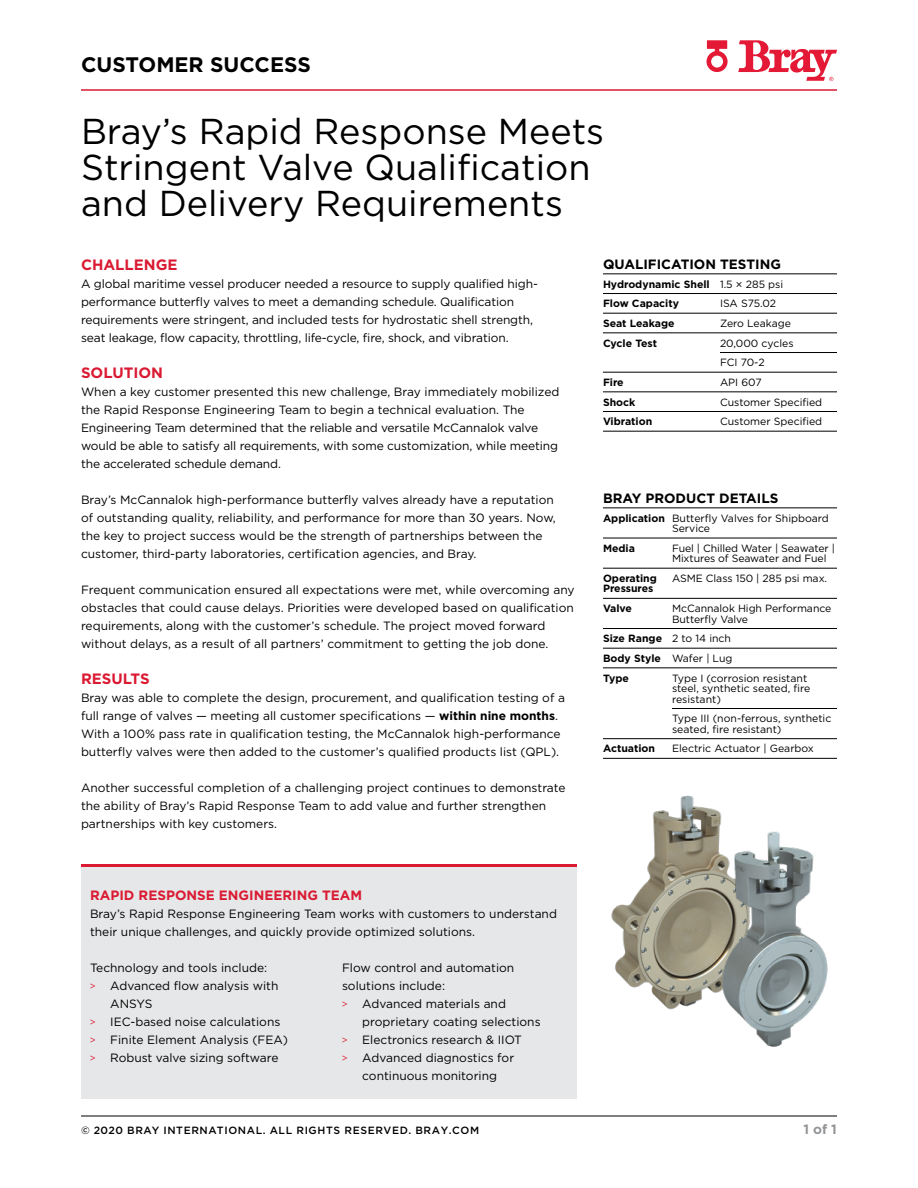
<style>
.page{position:relative;width:918px;height:1188px;background:#fff}
.page>*{position:absolute;margin:0;border:0;box-sizing:border-box;transform-origin:0 0}
.Subhead_1{font:36px/36px "Gotham Pro";color:#000}
.Subhead_1-2{font:700 21px "Gotham Pro";color:#000}
.Subhead_1-3{font:700 15px "Gotham Pro";color:#da1a32}
.Subhead_2_Table{font:700 13.5px "Gotham Pro";color:#000}
.Subhead_2{font:700 13.5px "Gotham Pro";color:#da1a32}
.t1{font:700 13.5px "Gotham Pro";color:#939598}
.Body_Text{font:12px/18px "Gotham Pro";color:#000}
.Table_Body_Small_Lef{font:10.5px/10.5px "Gotham Pro";color:#000}
.Table_Body_Small_Lef-2{font:700 10.5px/10.5px "Gotham Pro";color:#000}
.t2{font:500 10.5px "Gotham Pro";letter-spacing:.06em;color:#000}
.s1{font-weight:700}
.s2{font-family:"Proxima Nova Cond";color:#da1a32}
</style>
<div class="page">
<hr style="left:81px;top:1116px;width:756px;height:1px;background:#000">
<hr style="left:81px;top:89px;width:756px;height:2px;background:#da1a32">
<div style="left:81px;top:864px;width:495px;height:234px;background:#e6e7e8"></div>
<hr style="left:81px;top:864px;width:495px;height:3px;background:#da1a32">
<hr style="left:603px;top:508px;width:69px;height:1px;background:#000">
<hr style="left:672px;top:508px;width:165px;height:1px;background:#000">
<hr style="left:603px;top:538px;width:69px;height:1px;background:#000">
<hr style="left:672px;top:538px;width:165px;height:1px;background:#000">
<hr style="left:603px;top:568px;width:69px;height:1px;background:#000">
<hr style="left:672px;top:568px;width:165px;height:1px;background:#000">
<hr style="left:603px;top:598px;width:69px;height:1px;background:#000">
<hr style="left:672px;top:598px;width:165px;height:1px;background:#000">
<hr style="left:603px;top:628px;width:69px;height:1px;background:#000">
<hr style="left:672px;top:628px;width:165px;height:1px;background:#000">
<hr style="left:603px;top:648px;width:69px;height:1px;background:#000">
<hr style="left:672px;top:648px;width:165px;height:1px;background:#000">
<hr style="left:603px;top:668px;width:69px;height:1px;background:#000">
<hr style="left:672px;top:668px;width:165px;height:1px;background:#000">
<hr style="left:672px;top:708px;width:165px;height:1px;background:#000">
<hr style="left:603px;top:738px;width:69px;height:1px;background:#000">
<hr style="left:672px;top:738px;width:165px;height:1px;background:#000">
<hr style="left:603px;top:758px;width:69px;height:1px;background:#000">
<hr style="left:672px;top:758px;width:165px;height:1px;background:#000">
<hr style="left:603px;top:274px;width:117px;height:1px;background:#000">
<hr style="left:720px;top:274px;width:117px;height:1px;background:#000">
<hr style="left:603px;top:293px;width:117px;height:1px;background:#000">
<hr style="left:720px;top:293px;width:117px;height:1px;background:#000">
<hr style="left:603px;top:313px;width:117px;height:1px;background:#000">
<hr style="left:720px;top:313px;width:117px;height:1px;background:#000">
<hr style="left:603px;top:333px;width:117px;height:1px;background:#000">
<hr style="left:720px;top:333px;width:117px;height:1px;background:#000">
<hr style="left:720px;top:352px;width:117px;height:1px;background:#000">
<hr style="left:603px;top:372px;width:117px;height:1px;background:#000">
<hr style="left:720px;top:372px;width:117px;height:1px;background:#000">
<hr style="left:603px;top:392px;width:117px;height:1px;background:#000">
<hr style="left:720px;top:392px;width:117px;height:1px;background:#000">
<hr style="left:603px;top:411px;width:117px;height:1px;background:#000">
<hr style="left:720px;top:411px;width:117px;height:1px;background:#000">
<hr style="left:603px;top:431px;width:117px;height:1px;background:#000">
<hr style="left:720px;top:431px;width:117px;height:1px;background:#000">
<img style="left:611px;top:795px;width:83px;height:215px">
<img style="left:673px;top:799px;width:155px;height:248px">
<svg style="left:738px;top:40px;width:99px;height:41px"></svg>
<svg style="left:707px;top:40px;width:21px;height:32px"></svg>
<p class="Subhead_1-2" style="left:81px;top:52px;width:231px">CUSTOMER SUCCESS</p>
<p class="Subhead_1" style="left:81px;top:113px;width:525px">Bray’s Rapid Response Meets<br>Stringent Valve Qualification and Delivery Requirements</p>
<p class="Subhead_1-3" style="left:81px;top:256px;width:98px">CHALLENGE</p>
<p class="Body_Text" style="left:81px;top:275px;width:458px">A global maritime vessel producer needed a resource to supply qualified high&shy;performance butterfly valves to meet a demanding schedule. Qualification requirements were stringent, and included tests for hydrostatic shell strength, seat leakage, flow capacity, throttling, life-cycle, fire, shock, and vibration.</p>
<p class="Subhead_1-3" style="left:81px;top:364px;width:84px">SOLUTION</p>
<p class="Body_Text" style="left:81px;top:383px;width:480px">When a key customer presented this new challenge, Bray immediately mobilized the Rapid Response Engineering Team to begin a technical evaluation. The Engineering Team determined that the reliable and versatile McCannalok valve would be able to satisfy all requirements, with some customization, while meeting the accelerated schedule demand.</p>
<p class="Body_Text" style="left:81px;top:491px;width:476px">Bray’s McCannalok high-performance butterfly valves already have a reputation of outstanding quality, reliability, and performance for more than 30 years. Now, the key to project success would be the strength of partnerships between the customer, third-party laboratories, certification agencies, and Bray.</p>
<p class="Body_Text" style="left:81px;top:581px;width:495px">Frequent communication ensured all expectations were met, while overcoming any obstacles that could cause delays. Priorities were developed based on qualification requirements, along with the customer’s schedule. The project moved forward without delays, as a result of all partners’ commitment to getting the job done.</p>
<p class="Subhead_1-3" style="left:81px;top:670px;width:70px">RESULTS</p>
<p class="Body_Text" style="left:81px;top:689px;width:486px">Bray was able to complete the design, procurement, and qualification testing of a full range of valves — meeting all customer specifications — <span class="s1">within nine months</span>.<br>With a 100% pass rate in qualification testing, the McCannalok high-performance butterfly valves were then added to the customer’s qualified products list (QPL).</p>
<p class="Body_Text" style="left:81px;top:779px;width:486px">Another successful completion of a challenging project continues to demonstrate the ability of Bray’s Rapid Response Team to add value and further strengthen partnerships with key customers.</p>
<p class="Subhead_2_Table" style="left:603px;top:257px;width:179px">QUALIFICATION TESTING</p>
<p class="Table_Body_Small_Lef-2" style="left:603px;top:278px;width:108px">Hydrodynamic Shell</p>
<p class="Table_Body_Small_Lef" style="left:720px;top:279px;width:65px">1.5 × 285 psi</p>
<p class="Table_Body_Small_Lef-2" style="left:603px;top:298px;width:78px">Flow Capacity</p>
<p class="Table_Body_Small_Lef" style="left:720px;top:298px;width:58px">ISA S75.02</p>
<p class="Table_Body_Small_Lef-2" style="left:603px;top:318px;width:73px">Seat Leakage</p>
<p class="Table_Body_Small_Lef" style="left:720px;top:318px;width:73px">Zero Leakage</p>
<p class="Table_Body_Small_Lef-2" style="left:603px;top:337px;width:56px">Cycle Test</p>
<p class="Table_Body_Small_Lef" style="left:720px;top:338px;width:75px">20,000 cycles</p>
<p class="Table_Body_Small_Lef" style="left:720px;top:357px;width:46px">FCI 70-2</p>
<p class="Table_Body_Small_Lef-2" style="left:603px;top:377px;width:22px">Fire</p>
<p class="Table_Body_Small_Lef" style="left:720px;top:377px;width:43px">API 607</p>
<p class="Table_Body_Small_Lef-2" style="left:603px;top:396px;width:34px">Shock</p>
<p class="Table_Body_Small_Lef" style="left:720px;top:397px;width:104px">Customer Specified</p>
<p class="Table_Body_Small_Lef-2" style="left:603px;top:416px;width:51px">Vibration</p>
<p class="Table_Body_Small_Lef" style="left:720px;top:416px;width:104px">Customer Specified</p>
<p class="Subhead_2_Table" style="left:603px;top:491px;width:177px">BRAY PRODUCT DETAILS</p>
<p class="Table_Body_Small_Lef-2" style="left:603px;top:512px;width:64px">Application</p>
<p class="Table_Body_Small_Lef" style="left:672px;top:513px;width:158px">Butterfly Valves for Shipboard<br>Service</p>
<p class="Table_Body_Small_Lef-2" style="left:603px;top:542px;width:34px">Media</p>
<p class="Table_Body_Small_Lef" style="left:672px;top:543px;width:164px">Fuel | Chilled Water | Seawater |<br>Mixtures of Seawater and Fuel</p>
<p class="Table_Body_Small_Lef-2" style="left:603px;top:573px;width:55px">Operating<br>Pressures</p>
<p class="Table_Body_Small_Lef" style="left:672px;top:573px;width:157px">ASME Class 150 | 285 psi max.</p>
<p class="Table_Body_Small_Lef-2" style="left:603px;top:603px;width:30px">Valve</p>
<p class="Table_Body_Small_Lef" style="left:672px;top:603px;width:161px">McCannalok High Performance<br>Butterfly Valve</p>
<p class="Table_Body_Small_Lef-2" style="left:603px;top:633px;width:61px">Size Range</p>
<p class="Table_Body_Small_Lef" style="left:672px;top:633px;width:61px">2 to 14 inch</p>
<p class="Table_Body_Small_Lef-2" style="left:603px;top:653px;width:60px">Body Style</p>
<p class="Table_Body_Small_Lef" style="left:672px;top:653px;width:62px">Wafer | Lug</p>
<p class="Table_Body_Small_Lef-2" style="left:603px;top:672px;width:28px">Type</p>
<p class="Table_Body_Small_Lef" style="left:672px;top:673px;width:140px">Type I (corrosion resistant steel, synthetic seated, fire resistant)</p>
<p class="Table_Body_Small_Lef" style="left:672px;top:713px;width:161px">Type III (non-ferrous, synthetic seated, fire resistant)</p>
<p class="Table_Body_Small_Lef-2" style="left:603px;top:743px;width:54px">Actuation</p>
<p class="Table_Body_Small_Lef" style="left:672px;top:743px;width:144px">Electric Actuator | Gearbox</p>
<p class="Subhead_2" style="left:90px;top:887px;width:274px">RAPID RESPONSE ENGINEERING TEAM</p>
<p class="Body_Text" style="left:90px;top:905px;width:469px">Bray’s Rapid Response Engineering Team works with customers to understand their unique challenges, and quickly provide optimized solutions.</p>
<p class="Body_Text" style="left:90px;top:959px;width:179px">Technology and tools include:</p>
<p class="Body_Text" style="left:110px;top:977px;width:170px;text-indent:-20px"><span class="s2">&gt;</span> Advanced flow analysis with<br>ANSYS</p>
<p class="Body_Text" style="left:90px;top:1013px;width:192px"><span class="s2">&gt;</span> IEC-based noise calculations</p>
<p class="Body_Text" style="left:90px;top:1031px;width:200px"><span class="s2">&gt;</span> Finite Element Analysis (FEA)</p>
<p class="Body_Text" style="left:90px;top:1049px;width:190px"><span class="s2">&gt;</span> Robust valve sizing software</p>
<p class="Body_Text" style="left:342px;top:959px;width:174px">Flow control and automation solutions include:</p>
<p class="Body_Text" style="left:362px;top:995px;width:180px;text-indent:-20px"><span class="s2">&gt;</span> Advanced materials and proprietary coating selections</p>
<p class="Body_Text" style="left:342px;top:1031px;width:182px"><span class="s2">&gt;</span> Electronics research &amp; IIOT</p>
<p class="Body_Text" style="left:342px;top:1049px;width:174px;text-align:center"><span class="s2">&gt;</span> Advanced diagnostics for continuous monitoring</p>
<p class="t2" style="left:81px;top:1124px;width:400px">© 2020 BRAY INTERNATIONAL. ALL RIGHTS RESERVED. BRAY.COM</p>
<p class="t1" style="left:803px;top:1121px;width:35px">1 of 1</p>
</div>
